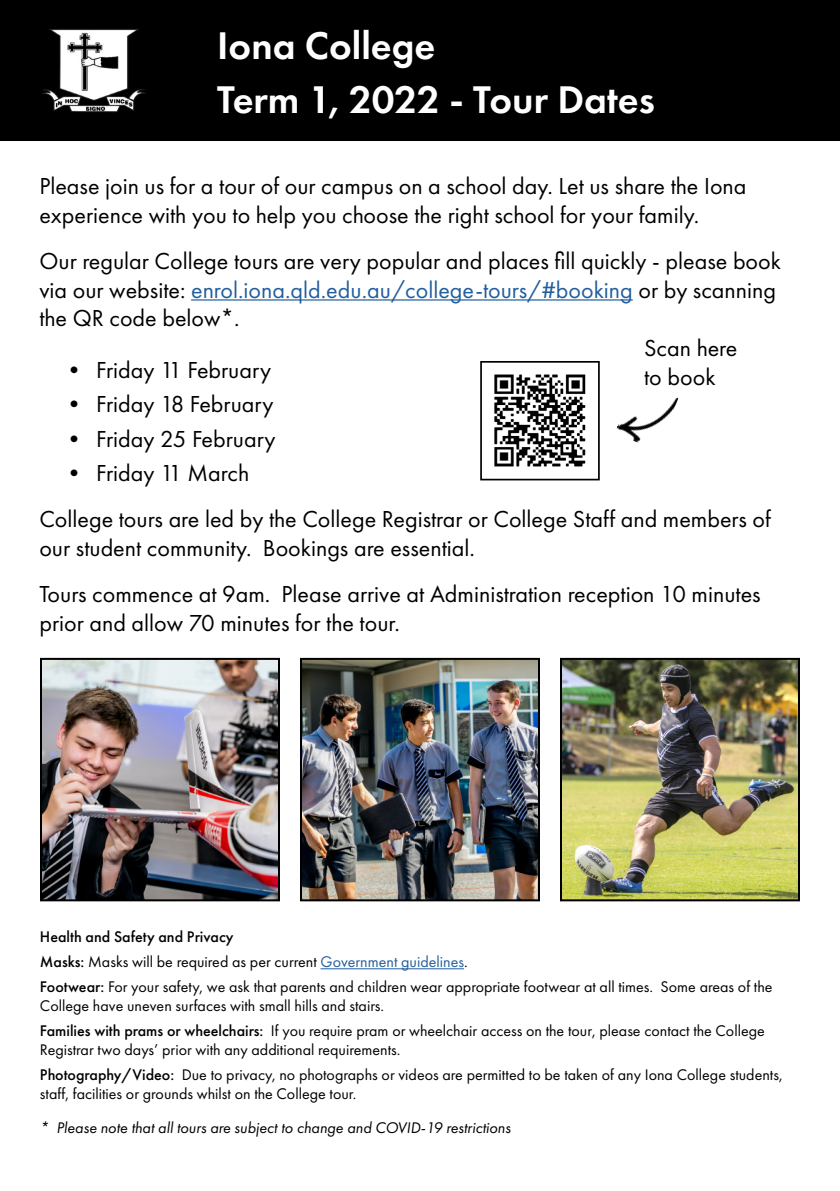
<style>
.page{position:relative;width:840px;height:1191px;background:#fff}
.page>*{position:absolute;margin:0;border:0;box-sizing:border-box;transform-origin:0 0}
.t1{font:600 40px/53.6px "Futura PT";color:#fff}
.t2{font:24px/28.8px "Futura PT";color:#000}
.t3{font:16px/24.8px "Futura PT";color:#000}
.t4{font:italic 16px "Futura PT";color:#000}
.s1{color:#215e9e}
.s2{font-weight:500}
</style>
<div class="page">
<div style="left:1px;top:1px;width:837px;height:139px;background:#000"></div>
<div style="left:0;top:0;width:839px;height:141px;border:2px solid #000"></div>
<img style="left:43px;top:661px;width:234px;height:237px">
<div style="left:40px;top:658px;width:240px;height:243px;border:2px solid #000"></div>
<img style="left:303px;top:661px;width:233px;height:237px">
<div style="left:300px;top:658px;width:239px;height:243px;border:2px solid #000"></div>
<img style="left:562px;top:661px;width:234px;height:237px">
<div style="left:559px;top:658px;width:240px;height:243px;border:2px solid #000"></div>
<hr style="left:191px;top:299px;width:441px;height:1px;background:#215e9e">
<img style="left:42px;top:29px;width:104px;height:83px">
<hr style="left:320px;top:968px;width:144px;height:1px;background:#215e9e">
<img style="left:494px;top:374px;width:92px;height:93px">
<div style="left:480px;top:361px;width:119px;height:119px;border:2px solid #000"></div>
<img style="left:616px;top:397px;width:62px;height:46px">
<h1 class="t1" style="left:217px;top:18px;width:439px">Iona College<br>Term 1, 2022 - Tour Dates</h1>
<p class="t2" style="left:39px;top:172px;width:708px">Please join us for a tour of our campus on a school day. Let us share the Iona experience with you to help you choose the right school for your family.</p>
<p class="t2" style="left:39px;top:246px;width:742px">Our regular College tours are very popular and places fill quickly - please book via our website: <span class="s1">enrol.iona.qld.edu.au/college-tours/#booking</span> or by scanning the QR code below*.</p>
<p class="t2" style="left:62px;top:355px;width:210px">• Friday 11 February</p>
<p class="t2" style="left:62px;top:390px;width:213px">• Friday 18 February</p>
<p class="t2" style="left:62px;top:424px;width:215px">• Friday 25 February</p>
<p class="t2" style="left:39px;top:450px;width:732px;line-height:45.8px;text-indent:23px">• Friday 11 March<br>College tours are led by the College Registrar or College Staff and members of</p>
<p class="t2" style="left:39px;top:525px;width:722px;line-height:45.8px">our student community. Bookings are essential.<br>Tours commence at 9am. Please arrive at Administration reception 10 minutes</p>
<p class="t2" style="left:39px;top:608px;width:362px">prior and allow 70 minutes for the tour.</p>
<p class="t2" style="left:643px;top:333px;width:95px">Scan here to book</p>
<p class="t3" style="left:40px;top:924px;width:733px"><span class="s2">Health and Safety and Privacy<br>Masks:</span> Masks will be required as per current <span class="s1">Government guidelines</span>.<br><span class="s2">Footwear:</span> For your safety, we ask that parents and children wear appropriate footwear at all times. Some areas of the</p>
<p class="t3" style="left:40px;top:993px;width:726px">College have uneven surfaces with small hills and stairs.<br><span class="s2">Families with prams or wheelchairs:</span> If you require pram or wheelchair access on the tour, please contact the College</p>
<p class="t3" style="left:40px;top:1037px;width:743px">Registrar two days’ prior with any additional requirements.<br><span class="s2">Photography/Video:</span> Due to privacy, no photographs or videos are permitted to be taken of any Iona College students,</p>
<p class="t3" style="left:40px;top:1081px;width:318px">staff, facilities or grounds whilst on the College tour.</p>
<p class="t4" style="left:40px;top:1118px;width:472px">* Please note that all tours are subject to change and COVID-19 restrictions</p>
</div>
